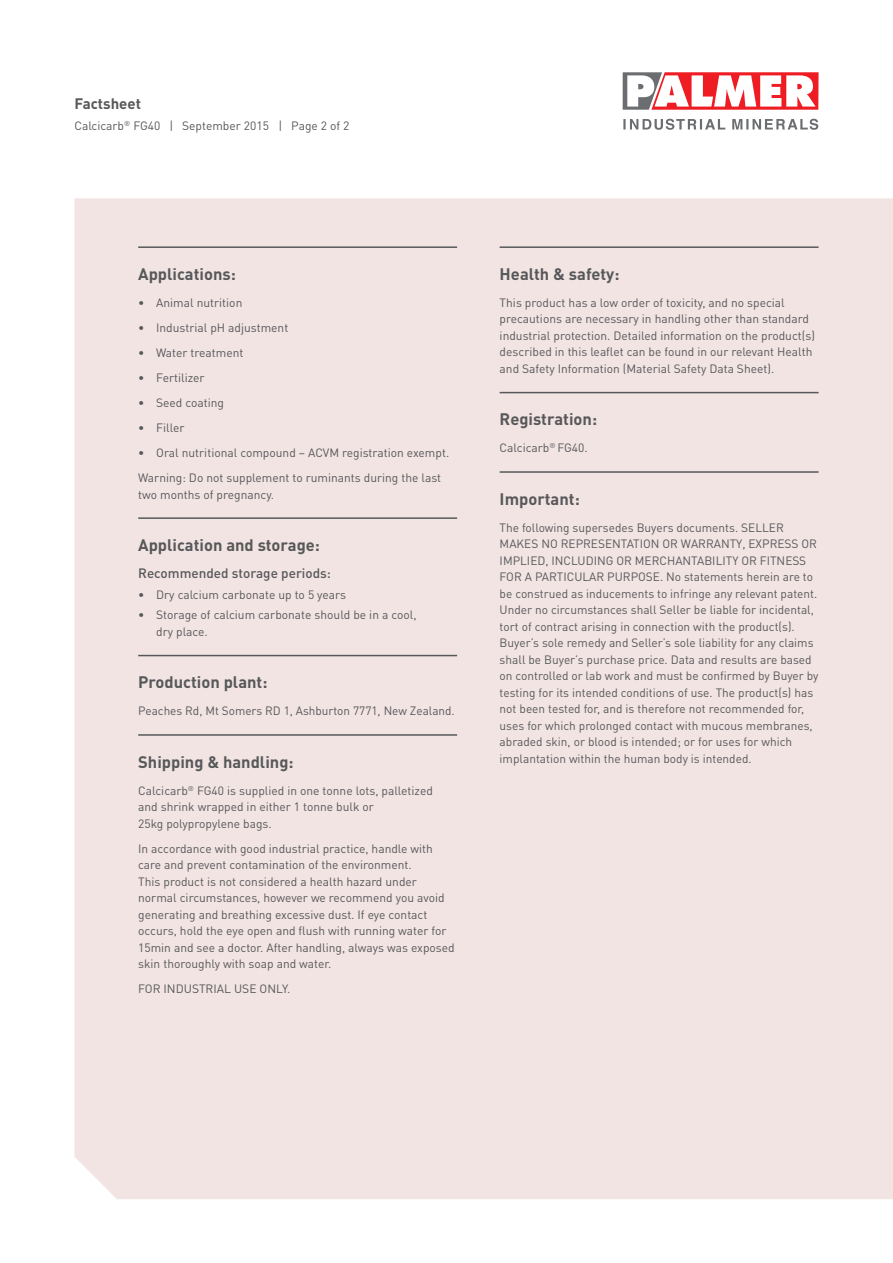
<style>
.page{position:relative;width:893px;height:1263px;background:#fff}
.page>*{position:absolute;margin:0;border:0;box-sizing:border-box;transform-origin:0 0}
.Headers{font:700 16.5px "DIN Pro";color:#57585a}
.t1{font:700 15px "DIN Pro";color:#57585a}
.Body_Copy{font:500 13.5px "DIN Pro";color:#57585a}
.Bulletted_text{font:12px/16.5px "DIN Pro";color:#57585a}
</style>
<div class="page">
<div style="left:74px;top:198px;width:819px;height:1001px;background:#f2e4e3"></div>
<hr style="left:138px;top:246px;width:319px;height:2px;background:#57585a">
<hr style="left:138px;top:517px;width:319px;height:2px;background:#57585a">
<hr style="left:138px;top:655px;width:319px;height:1px;background:#57585a">
<hr style="left:138px;top:734px;width:319px;height:2px;background:#57585a">
<hr style="left:500px;top:246px;width:319px;height:2px;background:#57585a">
<hr style="left:500px;top:392px;width:319px;height:1px;background:#57585a">
<hr style="left:500px;top:471px;width:319px;height:2px;background:#57585a">
<svg style="left:623px;top:72px;width:196px;height:38px"></svg>
<svg style="left:623px;top:119px;width:195px;height:11px"></svg>
<p class="t1" style="left:74px;top:93px;width:68px">Factsheet</p>
<p class="Bulletted_text" style="left:74px;top:117px;width:277px">Calcicarb<sup>®</sup> FG40 | September 2015 | Page 2 of 2</p>
<p class="Headers" style="left:138px;top:263px;width:99px">Applications:</p>
<p class="Bulletted_text" style="left:138px;top:294px;width:106px">• Animal nutrition</p>
<p class="Bulletted_text" style="left:138px;top:319px;width:152px">• Industrial pH adjustment</p>
<p class="Bulletted_text" style="left:138px;top:344px;width:107px">• Water treatment</p>
<p class="Bulletted_text" style="left:138px;top:369px;width:68px">• Fertilizer</p>
<p class="Bulletted_text" style="left:138px;top:394px;width:87px">• Seed coating</p>
<p class="Bulletted_text" style="left:138px;top:419px;width:48px">• Filler</p>
<p class="Bulletted_text" style="left:138px;top:444px;width:313px">• Oral nutritional compound – ACVM registration exempt.</p>
<p class="Bulletted_text" style="left:138px;top:469px;width:304px">Warning: Do not supplement to ruminants during the last two months of pregnancy.</p>
<p class="Headers" style="left:138px;top:534px;width:183px">Application and storage:</p>
<p class="Body_Copy" style="left:138px;top:564px;width:194px">Recommended storage periods:</p>
<p class="Bulletted_text" style="left:138px;top:586px;width:209px">• Dry calcium carbonate up to 5 years</p>
<p class="Bulletted_text" style="left:156px;top:606px;width:262px;text-indent:-18px">• Storage of calcium carbonate should be in a cool, dry place.</p>
<p class="Headers" style="left:138px;top:671px;width:131px">Production plant:</p>
<p class="Bulletted_text" style="left:138px;top:702px;width:318px">Peaches Rd, Mt Somers RD 1, Ashburton 7771, New Zealand.</p>
<p class="Headers" style="left:138px;top:750px;width:157px">Shipping &amp; handling:</p>
<p class="Bulletted_text" style="left:138px;top:782px;width:296px">Calcicarb<sup>®</sup> FG40 is supplied in one tonne lots, palletized and shrink wrapped in either 1 tonne bulk or<br>25kg polypropylene bags.</p>
<p class="Bulletted_text" style="left:138px;top:840px;width:318px">In accordance with good industrial practice, handle with care and prevent contamination of the environment.<br>This product is not considered a health hazard under normal circumstances, however we recommend you avoid generating and breathing excessive dust. If eye contact occurs, hold the eye open and flush with running water for 15min and see a doctor. After handling, always was exposed skin thoroughly with soap and water.</p>
<p class="Bulletted_text" style="left:138px;top:980px;width:154px">FOR INDUSTRIAL USE ONLY.</p>
<p class="Headers" style="left:500px;top:263px;width:121px">Health &amp; safety:</p>
<p class="Bulletted_text" style="left:500px;top:294px;width:317px">This product has a low order of toxicity, and no special precautions are necessary in handling other than standard industrial protection. Detailed information on the product(s) described in this leaflet can be found in our relevant Health and Safety Information (Material Safety Data Sheet).</p>
<p class="Headers" style="left:500px;top:408px;width:99px">Registration:</p>
<p class="Bulletted_text" style="left:500px;top:439px;width:89px">Calcicarb<sup>®</sup> FG40.</p>
<p class="Headers" style="left:500px;top:487px;width:82px">Important:</p>
<p class="Bulletted_text" style="left:500px;top:519px;width:320px">The following supersedes Buyers documents. SELLER MAKES NO REPRESENTATION OR WARRANTY, EXPRESS OR IMPLIED, INCLUDING OR MERCHANTABILITY OR FITNESS FOR A PARTICULAR PURPOSE. No statements herein are to be construed as inducements to infringe any relevant patent.<br>Under no circumstances shall Seller be liable for incidental, tort of contract arising in connection with the product(s).<br>Buyer’s sole remedy and Seller’s sole liability for any claims shall be Buyer’s purchase price. Data and results are based on controlled or lab work and must be confirmed by Buyer by testing for its intended conditions of use. The product(s) has not been tested for, and is therefore not recommended for, uses for which prolonged contact with mucous membranes, abraded skin, or blood is intended; or for uses for which implantation within the human body is intended.</p>
</div>
